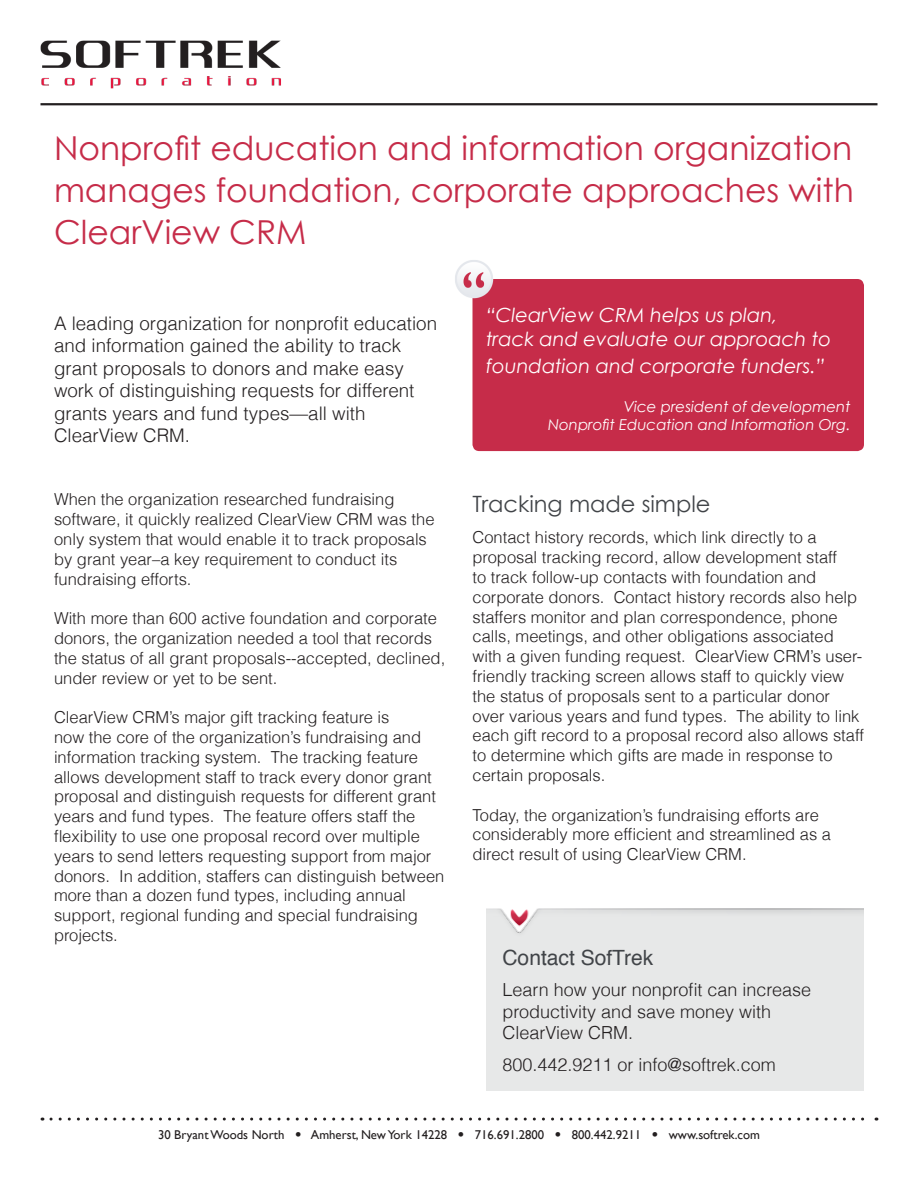
<style>
.page{position:relative;width:918px;height:1188px;background:#fff}
.page>*{position:absolute;margin:0;border:0;box-sizing:border-box;transform-origin:0 0}
.t1{font:33px/42px "Century Gothic";color:#c62c49;text-align:justify}
.Heading{font:22.5px "Century Gothic";color:#414448}
.Heading-2{font:21px "Helvetica";color:#414448}
.t2{font:italic 19.5px/23.4px "Century Gothic";color:#fff}
.t3{font:300 18.75px/22.5px "Helvetica";color:#231f20}
.t4{font:300 18px/21.6px "Helvetica";color:#231f20}
.t5{font:300 16.5px/19.8px "Helvetica";color:#231f20}
.t6{font:italic 15px/18px "Century Gothic";color:#fff;text-align:right}
.t7{font:12.75px "Gill Sans";color:#231f20}
.s1{font-family:"Helvetica";font-weight:300}
</style>
<div class="page">
<div style="left:472px;top:279px;width:392px;height:172px;background:#c62c49;border-radius:7px"></div>
<img style="left:40px;top:40px;width:241px;height:49px">
<hr style="left:40px;top:103px;width:838px;height:2px;background:#231f20">
<img style="left:455px;top:260px;width:39px;height:38px">
<div style="left:486px;top:939px;width:377px;height:152px;background:#e7e8e8"></div>
<img style="left:486px;top:908px;width:378px;height:31px">
<svg style="left:51px;top:1118px;width:826px;height:3px"></svg>
<p class="t1" style="left:54px;top:126px;width:801px">Nonprofit education and information organization manages foundation, corporate approaches with ClearView CRM</p>
<p class="t3" style="left:54px;top:311px;width:385px">A leading organization for nonprofit education and information gained the ability to track grant proposals to donors and make easy work of distinguishing requests for different grants years and fund types—all with ClearView CRM.</p>
<p class="t5" style="left:54px;top:489px;width:382px">When the organization researched fundraising software, it quickly realized ClearView CRM was the only system that would enable it to track proposals by grant year–a key requirement to conduct its fundraising efforts.</p>
<p class="t5" style="left:54px;top:608px;width:393px">With more than 600 active foundation and corporate donors, the organization needed a tool that records the status of all grant proposals--accepted, declined, under review or yet to be sent.</p>
<p class="t5" style="left:54px;top:707px;width:392px">ClearView CRM’s major gift tracking feature is<br>now the core of the organization’s fundraising and information tracking system. The tracking feature allows development staff to track every donor grant proposal and distinguish requests for different grant years and fund types. The feature offers staff the flexibility to use one proposal record over multiple years to send letters requesting support from major donors. In addition, staffers can distinguish between more than a dozen fund types, including annual support, regional funding and special fundraising projects.</p>
<p class="t2" style="left:486px;top:303px;width:347px">“ClearView CRM helps us plan,<br>track and evaluate our approach to</p>
<p class="t2" style="left:486px;top:354px;width:341px">foundation and corporate funders.”</p>
<p class="t6" style="left:548px;top:397px;width:304px">Vice president of development<br>Nonprofit Education and Information Org.</p>
<p class="Heading" style="left:472px;top:491px;width:240px">Tracking made simple</p>
<p class="t5" style="left:472px;top:527px;width:393px">Contact history records, which link directly to a proposal tracking record, allow development staff<br>to track follow-up contacts with foundation and corporate donors. Contact history records also help staffers monitor and plan correspondence, phone calls, meetings, and other obligations associated with a given funding request. ClearView CRM’s user&shy;friendly tracking screen allows staff to quickly view the status of proposals sent to a particular donor over various years and fund types. The ability to link each gift record to a proposal record also allows staff to determine which gifts are made in response to certain proposals.</p>
<p class="t5" style="left:472px;top:804px;width:360px">Today, the organization’s fundraising efforts are considerably more efficient and streamlined as a direct result of using ClearView CRM.</p>
<p class="Heading-2" style="left:502px;top:942px;width:152px">Contact SofTrek</p>
<p class="t4" style="left:502px;top:978px;width:310px">Learn how your nonprofit can increase productivity and save money with<br>ClearView CRM.</p>
<p class="t4" style="left:502px;top:1053px;width:275px">800.442.9211 or info@softrek.com</p>
<p class="t7" style="left:158px;top:1127px;width:603px">30 Bryant Woods North <span class="s1">•</span> Amherst, New York 14228 <span class="s1">•</span> 716.691.2800 <span class="s1">•</span> 800.442.9211 <span class="s1">•</span> www.softrek.com</p>
</div>
